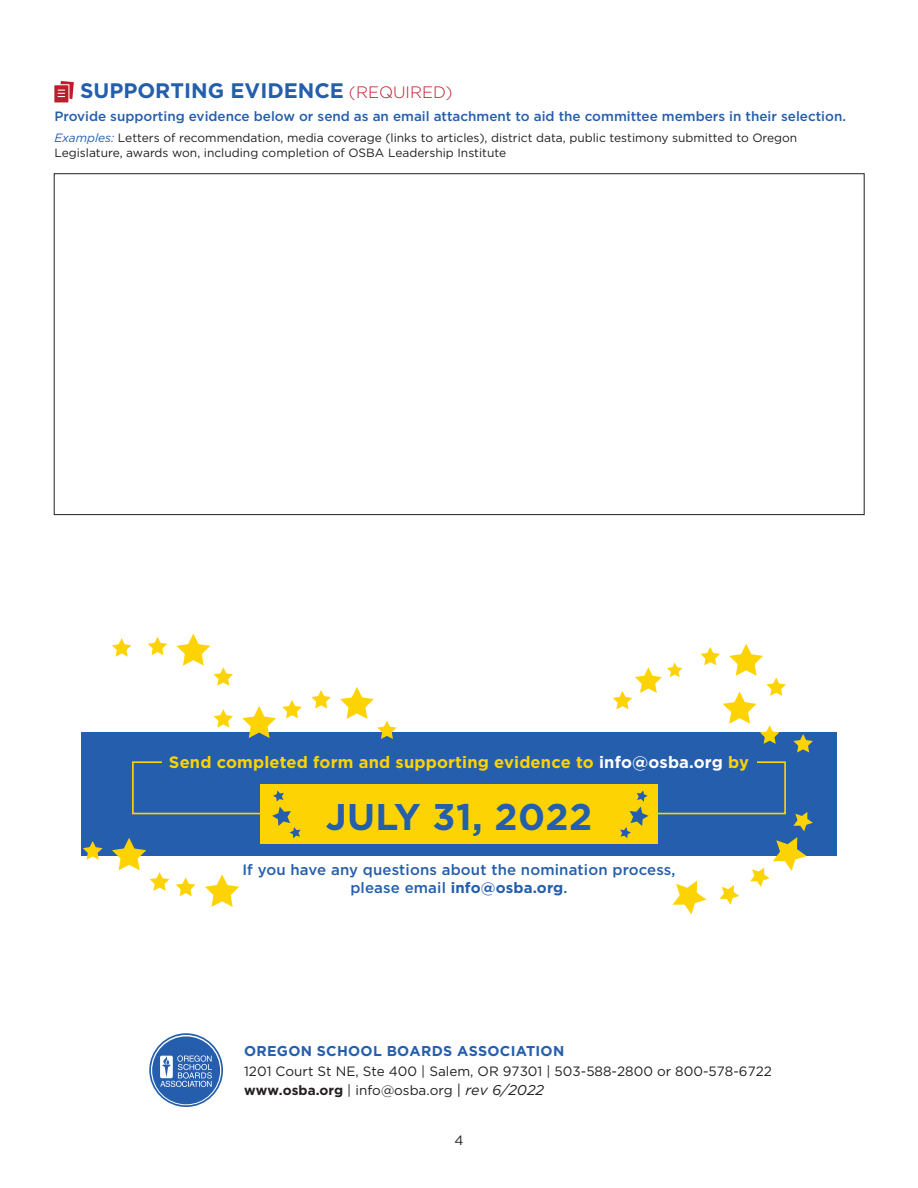
<style>
.page{position:relative;width:918px;height:1188px;background:#fff}
.page>*{position:absolute;margin:0;border:0;box-sizing:border-box;transform-origin:0 0}
.t1{font:700 37.2px "Gotham";letter-spacing:.01em;color:#245eac}
.t2{font:700 21px "Gotham";color:#245eac}
.t3{font:700 16.5px "Gotham";letter-spacing:.01em;color:#fed304}
.t4{font:500 15px/18px "Gotham";letter-spacing:.01em;color:#245eac;text-align:center}
.Paragraphc_Text{font:700 14.25px "Gotham";letter-spacing:.02em;color:#245eac}
.Paragraphc_Text-2{font:13.5px/19.4px "Gotham";color:#231f20}
.t5{font:500 13.5px "Gotham";color:#245eac}
.t6{font:12px/14.4px "Gotham";color:#231f20}
.s1{font-weight:300;font-size:16.5px;color:#be1d2c}
.s2{font-style:italic;color:#245eac}
.s3{color:#fff}
.s4{font-weight:700}
.s5{font-size:14.25px}
.s6{font-style:italic;font-size:14.25px}
</style>
<div class="page">
<svg style="left:54px;top:81px;width:20px;height:21px"></svg>
<svg style="left:149px;top:1033px;width:74px;height:74px"></svg>
<div style="left:81px;top:732px;width:756px;height:124px;background:#245eac"></div>
<div style="left:132px;top:761px;width:654px;height:53px;border:2px solid #fed304"></div>
<div style="left:162px;top:747px;width:594px;height:28px;background:#245eac"></div>
<div style="left:260px;top:785px;width:398px;height:59px;background:#fed304"></div>
<svg style="left:620px;top:790px;width:29px;height:48px"></svg>
<svg style="left:272px;top:790px;width:29px;height:48px"></svg>
<svg style="left:205px;top:874px;width:34px;height:33px"></svg>
<svg style="left:176px;top:878px;width:20px;height:18px"></svg>
<svg style="left:83px;top:841px;width:20px;height:19px"></svg>
<svg style="left:112px;top:838px;width:57px;height:53px"></svg>
<svg style="left:793px;top:734px;width:20px;height:18px"></svg>
<svg style="left:750px;top:837px;width:57px;height:50px"></svg>
<svg style="left:793px;top:812px;width:20px;height:19px"></svg>
<svg style="left:673px;top:881px;width:34px;height:34px"></svg>
<svg style="left:701px;top:644px;width:85px;height:100px"></svg>
<svg style="left:720px;top:885px;width:19px;height:20px"></svg>
<svg style="left:613px;top:662px;width:69px;height:47px"></svg>
<svg style="left:112px;top:638px;width:19px;height:19px"></svg>
<svg style="left:242px;top:706px;width:34px;height:32px"></svg>
<svg style="left:214px;top:709px;width:19px;height:19px"></svg>
<svg style="left:282px;top:700px;width:20px;height:18px"></svg>
<svg style="left:311px;top:690px;width:20px;height:18px"></svg>
<svg style="left:340px;top:687px;width:57px;height:52px"></svg>
<svg style="left:148px;top:637px;width:19px;height:18px"></svg>
<svg style="left:176px;top:634px;width:57px;height:52px"></svg>
<p class="t2" style="left:80px;top:77px;width:374px">SUPPORTING EVIDENCE <span class="s1">(REQUIRED)</span></p>
<p class="t5" style="left:54px;top:108px;width:793px">Provide supporting evidence below or send as an email attachment to aid the committee members in their selection.</p>
<p class="t6" style="left:54px;top:131px;width:744px"><span class="s2">Examples:</span> Letters of recommendation, media coverage (links to articles), district data, public testimony submitted to Oregon<br>Legislature, awards won, including completion of OSBA Leadership Institute</p>
<p class="t3" style="left:169px;top:751px;width:582px">Send completed form and supporting evidence to <span class="s3">info@osba.org</span> by</p>
<p class="t1" style="left:326px;top:792px;width:268px">JULY 31, 2022</p>
<p class="t4" style="left:242px;top:861px;width:435px">If you have any questions about the nomination process, please email <span class="s4">info@osba.org</span>.</p>
<p class="Paragraphc_Text" style="left:244px;top:1042px;width:322px">OREGON SCHOOL BOARDS ASSOCIATION</p>
<p class="Paragraphc_Text-2" style="left:244px;top:1061px;width:529px">1201 Court St NE, Ste 400 | Salem, OR 97301 | 503-588-2800 or 800-578-6722 <span class="s4">www.osba.org</span> | info@osba.org <span class="s5">|</span> <span class="s6">rev 6/2022</span></p>
<p class="Paragraphc_Text-2" style="left:454px;top:1130px;width:11px">4</p>
</div>
